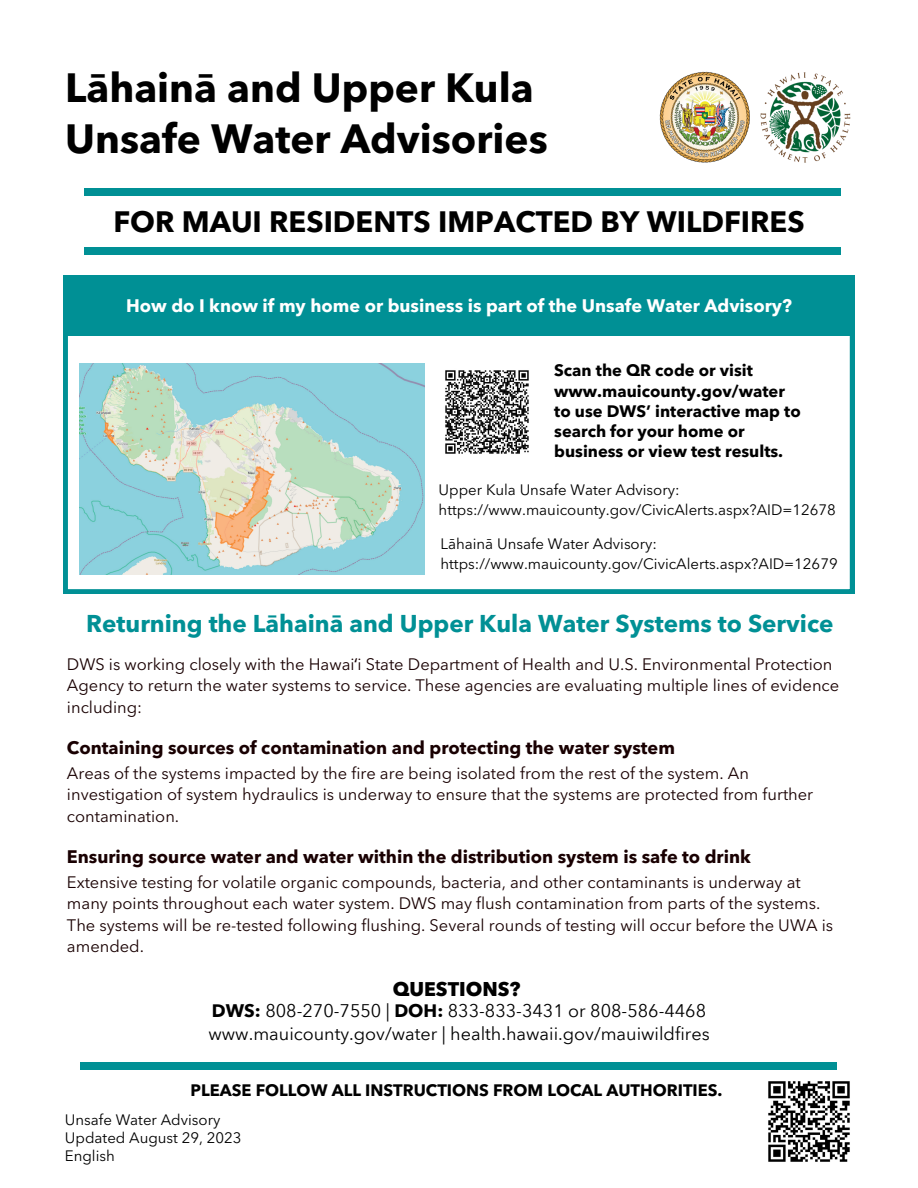
<style>
.page{position:relative;width:918px;height:1188px;background:#fff}
.page>*{position:absolute;margin:0;border:0;box-sizing:border-box;transform-origin:0 0}
.t1{font:700 40.5px/50.7px "Avenir Next LT Pro";color:#000}
.t2{font:700 29.25px "Avenir Next LT Pro";color:#000}
.t3{font:700 24.15px "Avenir Next LT Pro";color:#009095}
.t4{font:19.5px "Avenir Next Thai Modern Xtra Bd";color:#000}
.t5{font:700 18px "Avenir Next LT Pro";color:#190002}
.t6{font:18px "Avenir Next Thai Modern";color:#000}
.t7{font:700 18px "Avenir Next LT Pro";color:#fff}
.t8{font:16.5px/21.3px "Avenir Next LT Pro";color:#190002}
.t9{font:700 16.5px/20.2px "Avenir Next LT Pro";color:#000}
.t10{font:15px/20.2px "Avenir Next LT Pro";color:#000}
.s1{font-family:"Noto Sans"}
.s2{font-weight:700}
</style>
<div class="page">
<img style="left:659px;top:71px;width:192px;height:92px">
<div style="left:84px;top:188px;width:756px;height:8px;background:#009095"></div>
<div style="left:84px;top:247px;width:756px;height:8px;background:#009095"></div>
<div style="left:81px;top:1062px;width:756px;height:8px;background:#009095"></div>
<img style="left:768px;top:1081px;width:82px;height:81px">
<svg style="left:63px;top:275px;width:791px;height:319px"></svg>
<div style="left:63px;top:279px;width:792px;height:57px;background:#009095"></div>
<img style="left:79px;top:363px;width:345px;height:212px">
<img style="left:439px;top:363px;width:96px;height:97px">
<p class="t1" style="left:65px;top:67px;width:484px">Lāhainā and Upper Kula<br>Unsafe Water Advisories</p>
<p class="t2" style="left:113px;top:210px;width:693px">FOR MAUI RESIDENTS IMPACTED BY WILDFIRES</p>
<p class="t7" style="left:126px;top:299px;width:667px">How do I know if my home or business is part of the Unsafe Water Advisory?</p>
<p class="t9" style="left:554px;top:362px;width:248px">Scan the QR code or visit www.mauicounty.gov/water to use DWS’ interactive map to search for your home or business or view test results.</p>
<p class="t10" style="left:439px;top:481px;width:399px">Upper Kula Unsafe Water Advisory: https://www.mauicounty.gov/CivicAlerts.aspx?AID=12678</p>
<p class="t10" style="left:440px;top:535px;width:218px">Lāhainā Unsafe Water Advisory:</p>
<p class="t10" style="left:440px;top:555px;width:399px">https://www.mauicounty.gov/CivicAlerts.aspx?AID=12679</p>
<p class="t3" style="left:86px;top:614px;width:749px">Returning the Lāhainā and Upper Kula Water Systems to Service</p>
<p class="t8" style="left:67px;top:655px;width:774px">DWS is working closely with the Hawai<span class="s1">ʻ</span>i State Department of Health and U.S. Environmental Protection<br>Agency to return the water systems to service. These agencies are evaluating multiple lines of evidence including:</p>
<p class="t5" style="left:67px;top:740px;width:610px">Containing sources of contamination and protecting the water system</p>
<p class="t8" style="left:67px;top:764px;width:748px">Areas of the systems impacted by the fire are being isolated from the rest of the system. An investigation of system hydraulics is underway to ensure that the systems are protected from further contamination.</p>
<p class="t5" style="left:67px;top:849px;width:685px">Ensuring source water and water within the distribution system is safe to drink</p>
<p class="t8" style="left:67px;top:873px;width:768px">Extensive testing for volatile organic compounds, bacteria, and other contaminants is underway at many points throughout each water system. DWS may flush contamination from parts of the systems.<br>The systems will be re-tested following flushing. Several rounds of testing will occur before the UWA is amended.</p>
<p class="t4" style="left:393px;top:974px;width:129px">QUESTIONS?</p>
<p class="t6" style="left:212px;top:997px;width:496px"><span class="s2">DWS:</span> 808-270-7550 | <span class="s2">DOH:</span> 833-833-3431 or 808-586-4468</p>
<p class="t6" style="left:208px;top:1019px;width:503px">www.mauicounty.gov/water | health.hawaii.gov/mauiwildfires</p>
<p class="t9" style="left:191px;top:1081px;width:533px">PLEASE FOLLOW ALL INSTRUCTIONS FROM LOCAL AUTHORITIES.</p>
<p class="t10" style="left:65px;top:1111px;width:157px">Unsafe Water Advisory</p>
<p class="t10" style="left:65px;top:1129px;width:178px">Updated August 29, 2023</p>
<p class="t10" style="left:65px;top:1147px;width:51px">English</p>
</div>
